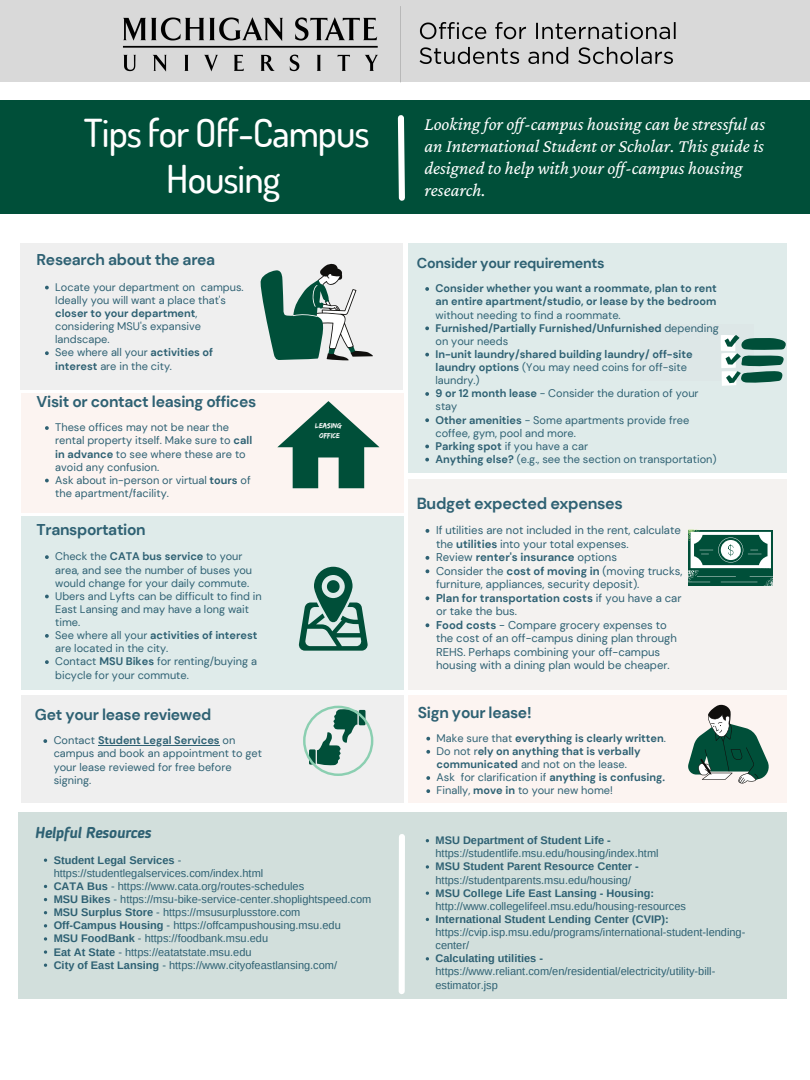
<style>
.page{position:relative;width:810px;height:1080px;background:#fff}
.page>*{position:absolute;margin:0;border:0;box-sizing:border-box;transform-origin:0 0}
.t1{font:500 38.5px/45.9px "Dosis";letter-spacing:-.025em;color:#fff;text-align:center}
.t2{font:italic 18.62px/22px "Crimson Pro";color:#fff}
.t3{font:700 16.06px "DM Sans";letter-spacing:-.02em;color:#2e6173}
.t4{font:700 15.62px "DM Sans";letter-spacing:-.02em;color:#2e6173}
.t5{font:italic 700 15.62px "Blogger Sans";letter-spacing:-.02em;color:#2e6173}
.t6{font:700 14.25px "DM Sans";letter-spacing:-.02em;color:#2e6173}
.t7{font:11.31px/13.5px "DM Sans";color:#2e6173}
.t8{font:700 11.31px/13.5px "DM Sans";color:#2e6173}
.t9{font:11px/13.1px "Arimo";color:#2e6173}
.t10{font:11px/13.1px "DM Sans";color:#2e6173}
.t11{font:700 11px/13.1px "DM Sans";color:#2e6173}
.t12{font:10.94px/13.1px "DM Sans";color:#2e6173}
.t13{font:7.5px "Edo";color:#fff}
.s1{font-weight:700}
.s2{font-style:italic}
.s3{font-weight:400}
</style>
<div class="page">
<div style="left:21px;top:393px;width:382px;height:120px;background:#fcf4f1"></div>
<div style="left:408px;top:244px;width:379px;height:229px;background:#dfebea"></div>
<div style="left:408px;top:695px;width:379px;height:108px;background:#fcf4f1"></div>
<div style="left:0;top:0;width:810px;height:81px;background:#d9d9d9"></div>
<div style="left:408px;top:480px;width:379px;height:210px;background:#f4f2f0"></div>
<div style="left:21px;top:516px;width:382px;height:174px;background:#dfebea"></div>
<div style="left:21px;top:695px;width:382px;height:108px;background:#efefef"></div>
<div style="left:640px;top:324px;width:114px;height:56px;background:#dde7e7"></div>
<div style="left:0;top:100px;width:810px;height:114px;background:#004f39"></div>
<svg style="left:397px;top:117px;width:8px;height:84px"></svg>
<div style="left:21px;top:244px;width:382px;height:146px;background:#efefef"></div>
<svg style="left:260px;top:263px;width:113px;height:97px"></svg>
<svg style="left:688px;top:704px;width:81px;height:80px"></svg>
<svg style="left:688px;top:530px;width:85px;height:56px"></svg>
<svg style="left:303px;top:706px;width:70px;height:70px"></svg>
<svg style="left:277px;top:401px;width:103px;height:87px"></svg>
<svg style="left:721px;top:335px;width:65px;height:51px"></svg>
<svg style="left:298px;top:567px;width:70px;height:84px"></svg>
<svg style="left:45px;top:286px;width:4px;height:3px"></svg>
<svg style="left:45px;top:351px;width:4px;height:4px"></svg>
<svg style="left:425px;top:287px;width:4px;height:4px"></svg>
<svg style="left:425px;top:326px;width:4px;height:4px"></svg>
<svg style="left:425px;top:353px;width:4px;height:3px"></svg>
<svg style="left:425px;top:392px;width:4px;height:4px"></svg>
<svg style="left:425px;top:418px;width:4px;height:4px"></svg>
<svg style="left:425px;top:445px;width:4px;height:3px"></svg>
<svg style="left:425px;top:458px;width:4px;height:3px"></svg>
<div style="left:19px;top:813px;width:768px;height:186px;background:#d2dfdc"></div>
<svg style="left:398px;top:834px;width:7px;height:160px"></svg>
<img style="left:90px;top:6px;width:607px;height:111px">
<svg style="left:45px;top:555px;width:4px;height:4px"></svg>
<svg style="left:45px;top:595px;width:4px;height:3px"></svg>
<svg style="left:45px;top:634px;width:4px;height:4px"></svg>
<svg style="left:45px;top:660px;width:4px;height:4px"></svg>
<svg style="left:426px;top:529px;width:3px;height:4px"></svg>
<svg style="left:426px;top:556px;width:3px;height:4px"></svg>
<svg style="left:426px;top:569px;width:3px;height:4px"></svg>
<svg style="left:426px;top:596px;width:3px;height:4px"></svg>
<svg style="left:426px;top:623px;width:3px;height:4px"></svg>
<svg style="left:45px;top:426px;width:4px;height:4px"></svg>
<svg style="left:45px;top:479px;width:4px;height:3px"></svg>
<svg style="left:43px;top:739px;width:4px;height:4px"></svg>
<hr style="left:98px;top:745px;width:122px;height:1px;background:#2e6173">
<svg style="left:426px;top:737px;width:4px;height:4px"></svg>
<svg style="left:426px;top:750px;width:4px;height:4px"></svg>
<svg style="left:426px;top:776px;width:4px;height:4px"></svg>
<svg style="left:426px;top:789px;width:4px;height:4px"></svg>
<svg style="left:44px;top:937px;width:3px;height:4px"></svg>
<svg style="left:44px;top:950px;width:3px;height:4px"></svg>
<svg style="left:426px;top:865px;width:3px;height:4px"></svg>
<p class="t1" style="left:84px;top:109px;width:287px">Tips for Off-Campus<br>Housing</p>
<p class="t4" style="left:37px;top:250px;width:180px">Research about the area</p>
<p class="t12" style="left:55px;top:281px;width:190px">Locate your department on campus.<br>Ideally you will want a place that's <span class="s1">closer to your department</span>, considering MSU's expansive landscape.</p>
<p class="t10" style="left:55px;top:346px;width:159px">See where all your <span class="s1">activities of interest</span> are in the city<span class="s2">.</span></p>
<p class="t4" style="left:37px;top:392px;width:221px">Visit or contact leasing offices</p>
<p class="t10" style="left:55px;top:421px;width:198px">These offices may not be near the rental property itself. Make sure to <span class="s1">call in advance</span> to see where these are to avoid any confusion.</p>
<p class="t10" style="left:55px;top:474px;width:197px">Ask about in-person or virtual <span class="s1">tours</span> of the apartment/facility.</p>
<p class="t4" style="left:37px;top:519px;width:111px">Transportation</p>
<p class="t12" style="left:55px;top:550px;width:198px">Check the <span class="s1">CATA bus service</span> to your area, and see the number of buses you would change for your daily commute.</p>
<p class="t12" style="left:55px;top:589px;width:208px">Ubers and Lyfts can be difficult to find in<br>East Lansing and may have a long wait time.</p>
<p class="t12" style="left:55px;top:629px;width:204px">See where all your <span class="s1">activities of interest </span>are located in the city.</p>
<p class="t12" style="left:55px;top:655px;width:203px">Contact <span class="s1">MSU Bikes</span> for renting/buying a bicycle for your commute.</p>
<p class="t4" style="left:35px;top:705px;width:178px">Get your lease reviewed</p>
<p class="t10" style="left:54px;top:734px;width:210px">Contact <span class="s1">Student Legal Services</span> on campus and book an appointment to get your lease reviewed for free before signing.</p>
<p class="t13" style="left:315px;top:421px;width:28px">LEASING</p>
<p class="t13" style="left:319px;top:432px;width:22px">OFFICE</p>
<p class="t5" style="left:35px;top:826px;width:118px">Helpful Resources</p>
<p class="t9" style="left:54px;top:853px;width:211px"><span class="s1">Student Legal Services</span> - https://studentlegalservices.com/index.html</p>
<p class="t9" style="left:54px;top:880px;width:252px"><span class="s1">CATA Bus</span> - https://www.cata.org/routes-schedules</p>
<p class="t9" style="left:54px;top:893px;width:319px"><span class="s1">MSU Bikes</span> - https://msu-bike-service-center.shoplightspeed.com</p>
<p class="t9" style="left:54px;top:906px;width:248px"><span class="s1">MSU Surplus Store</span> - https://msusurplusstore.com</p>
<p class="t9" style="left:54px;top:919px;width:289px"><span class="s1">Off-Campus Housing</span> - https://offcampushousing.msu.edu</p>
<p class="t9" style="left:54px;top:932px;width:216px"><span class="s1">MSU FoodBank</span> - https://foodbank.msu.edu</p>
<p class="t9" style="left:54px;top:945px;width:199px"><span class="s1">Eat At State</span> - https://eatatstate.msu.edu</p>
<p class="t9" style="left:54px;top:958px;width:285px"><span class="s1">City of East Lansing</span> - https://www.cityofeastlansing.com/</p>
<p class="t2" style="left:424px;top:113px;width:342px">Looking for of -campus housing can be stressful as an International Student or Scholar. This guide is designed to help with your of -campus housing research.</p>
<p class="t6" style="left:417px;top:254px;width:189px">Consider your requirements</p>
<p class="t11" style="left:436px;top:282px;width:283px;text-align:justify">Consider whether you want a roommate, plan to rent an entire apartment/studio, or lease by the bedroom <span class="s3">without needing to find a roommate.</span></p>
<p class="t11" style="left:436px;top:321px;width:285px">Furnished/Partially Furnished/Unfurnished <span class="s3">depending on your needs</span></p>
<p class="t11" style="left:436px;top:348px;width:259px">In-unit laundry/shared building laundry/ off-site laundry options <span class="s3">(You may need coins for off-site laundry.)</span></p>
<p class="t10" style="left:436px;top:387px;width:265px"><span class="s1">9 or 12 month lease</span> - Consider the duration of your stay</p>
<p class="t10" style="left:436px;top:413px;width:255px"><span class="s1">Other amenities</span> - Some apartments provide free coffee, gym, pool and more.</p>
<p class="t10" style="left:436px;top:439px;width:154px"><span class="s1">Parking spot</span> if you have a car</p>
<p class="t10" style="left:436px;top:453px;width:283px"><span class="s1">Anything else?</span> (e.g., see the section on transportation)</p>
<p class="t3" style="left:417px;top:493px;width:208px">Budget expected expenses</p>
<p class="t7" style="left:436px;top:524px;width:246px">If utilities are not included in the rent, calculate the <span class="s1">utilities</span> into your total expenses.</p>
<p class="t8" style="left:436px;top:551px;width:182px"><span class="s3">Review</span> renter's insurance <span class="s3">options</span></p>
<p class="t7" style="left:436px;top:564px;width:248px">Consider the <span class="s1">cost of moving in</span> (moving trucks, furniture, appliances, security deposit).</p>
<p class="t8" style="left:436px;top:591px;width:247px">Plan for transportation costs <span class="s3">if you have a car or take the bus.</span></p>
<p class="t7" style="left:436px;top:618px;width:242px"><span class="s1">Food costs</span> - Compare grocery expenses to the cost of an off-campus dining plan through REHS. Perhaps combining your off-campus housing with a dining plan would be cheaper.</p>
<p class="t4" style="left:418px;top:702px;width:115px">Sign your lease!</p>
<p class="t11" style="left:437px;top:732px;width:231px"><span class="s3">Make sure that</span> everything is clearly written<span class="s3">.</span></p>
<p class="t11" style="left:437px;top:745px;width:205px"><span class="s3">Do not r</span>ely on anything that is verbally communicated <span class="s3">and not on the lease.</span></p>
<p class="t10" style="left:437px;top:771px;width:230px">Ask for clarification if <span class="s1">anything is confusing.</span></p>
<p class="t10" style="left:437px;top:784px;width:178px">Finally, <span class="s1">move in</span> to your new home!</p>
<p class="t9" style="left:436px;top:834px;width:225px"><span class="s1">MSU Department of Student Life - </span>https://studentlife.msu.edu/housing/index.html</p>
<p class="t9" style="left:436px;top:860px;width:205px"><span class="s1">MSU Student Parent Resource Center - </span>https://studentparents.msu.edu/housing/</p>
<p class="t9" style="left:436px;top:886px;width:252px"><span class="s1">MSU College Life East Lansing - Housing: </span>http://www.collegelifeel.msu.edu/housing-resources</p>
<p class="t9" style="left:436px;top:913px;width:311px"><span class="s1">International Student Lending Center (CVIP): </span>https://cvip.isp.msu.edu/programs/international-student-lending&shy;center/</p>
<p class="t9" style="left:436px;top:952px;width:281px"><span class="s1">Calculating utilities - </span>https://www.reliant.com/en/residential/electricity/utility-bill&shy;estimator.jsp</p>
</div>
